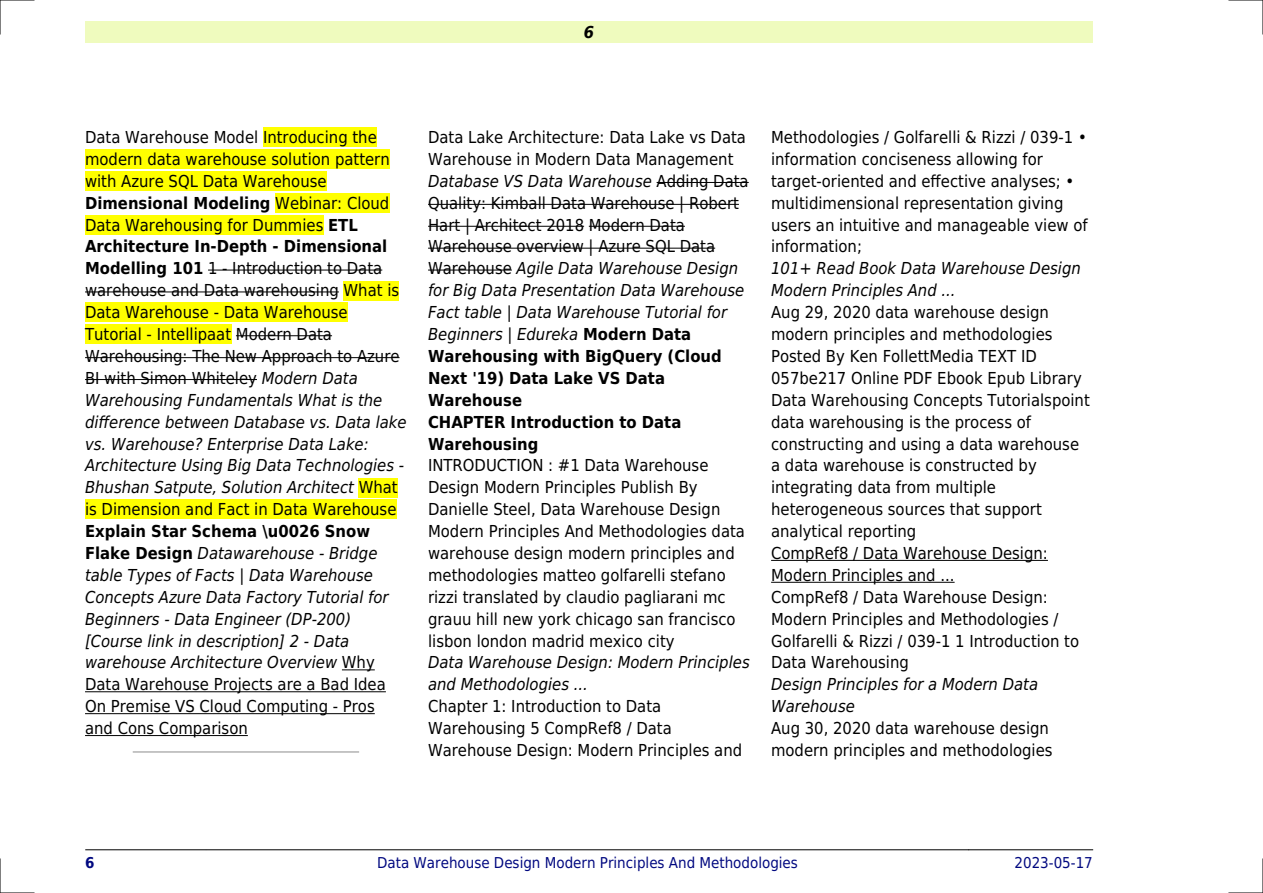
<style>
.page{position:relative;width:1263px;height:893px;background:#fff}
.page>*{position:absolute;margin:0;border:0;box-sizing:border-box;transform-origin:0 0}
.t1{font:16.5px/21.9px "DejaVu Sans Condensed";color:#000}
.t2{font:italic 16.5px/21.9px "DejaVu Sans Condensed";color:#000}
.t3{font:italic 700 16.5px "DejaVu Sans Condensed";color:#000}
.t4{font:15px "DejaVu Sans Condensed";color:#000880}
.t5{font:700 15px "DejaVu Sans Condensed";color:#000880}
.s1{font-weight:700}
.s2{font-style:italic}
.s3{font-weight:700;font-style:normal}
.s4{font-style:normal}
</style>
<div class="page">
<div style="left:85px;top:21px;width:1008px;height:22px;background:#effbbe"></div>
<hr style="left:85px;top:849px;width:121px;height:1px;background:#000">
<hr style="left:206px;top:849px;width:762px;height:1px;background:#000">
<hr style="left:969px;top:849px;width:124px;height:1px;background:#000">
<div style="left:263px;top:128px;width:114px;height:19px;background:#ff0"></div>
<div style="left:85px;top:150px;width:305px;height:19px;background:#ff0"></div>
<div style="left:85px;top:171px;width:242px;height:20px;background:#ff0"></div>
<div style="left:275px;top:193px;width:114px;height:20px;background:#ff0"></div>
<div style="left:85px;top:215px;width:238px;height:19px;background:#ff0"></div>
<hr style="left:208px;top:270px;width:174px;height:1px;background:#000">
<hr style="left:85px;top:292px;width:254px;height:1px;background:#000">
<div style="left:344px;top:281px;width:55px;height:19px;background:#ff0"></div>
<div style="left:85px;top:303px;width:263px;height:19px;background:#ff0"></div>
<div style="left:85px;top:325px;width:146px;height:19px;background:#ff0"></div>
<hr style="left:236px;top:335px;width:96px;height:1px;background:#000">
<hr style="left:85px;top:357px;width:315px;height:1px;background:#000">
<hr style="left:85px;top:379px;width:172px;height:1px;background:#000">
<div style="left:359px;top:478px;width:39px;height:19px;background:#ff0"></div>
<div style="left:85px;top:500px;width:311px;height:19px;background:#ff0"></div>
<hr style="left:342px;top:669px;width:33px;height:1px;background:#000">
<hr style="left:85px;top:691px;width:301px;height:1px;background:#000">
<hr style="left:85px;top:713px;width:290px;height:1px;background:#000">
<hr style="left:85px;top:735px;width:163px;height:1px;background:#000">
<hr style="left:133px;top:751px;width:226px;height:1px;background:#999">
<hr style="left:657px;top:182px;width:92px;height:1px;background:#000">
<hr style="left:428px;top:204px;width:311px;height:1px;background:#000">
<hr style="left:428px;top:226px;width:156px;height:1px;background:#000">
<hr style="left:589px;top:226px;width:96px;height:1px;background:#000">
<hr style="left:428px;top:248px;width:287px;height:1px;background:#000">
<hr style="left:428px;top:270px;width:84px;height:1px;background:#000">
<hr style="left:771px;top:560px;width:277px;height:1px;background:#000">
<hr style="left:771px;top:582px;width:184px;height:1px;background:#000">
<hr style="left:0;top:0;width:34px;height:1px;background:#000">
<hr style="left:1229px;top:0;width:34px;height:1px;background:#000">
<hr style="left:0;top:892px;width:34px;height:1px;background:#000">
<hr style="left:1229px;top:892px;width:34px;height:1px;background:#000">
<hr style="left:0;top:0;width:1px;height:34px;background:#000">
<hr style="left:0;top:859px;width:1px;height:34px;background:#000">
<hr style="left:1262px;top:0;width:1px;height:34px;background:#000">
<hr style="left:1262px;top:859px;width:1px;height:34px;background:#000">
<p class="t3" style="left:584px;top:23px;width:12px">6</p>
<p class="t1" style="left:85px;top:126px;width:323px">Data Warehouse Model Introducing the modern data warehouse solution pattern with Azure SQL Data Warehouse <span class="s1">Dimensional Modeling</span> Webinar: Cloud Data Warehousing for Dummies <span class="s1">ETL Architecture In-Depth - Dimensional Modelling 101</span> 1 - Introduction to Data warehouse and Data warehousing What is Data Warehouse - Data Warehouse Tutorial - Intellipaat Modern Data Warehousing: The New Approach to Azure BI with Simon Whiteley <span class="s2">Modern Data Warehousing Fundamentals What is the difference between Database vs. Data lake vs. Warehouse? Enterprise Data Lake:<br>Architecture Using Big Data Technologies - Bhushan Satpute, Solution Architect</span> What is Dimension and Fact in Data Warehouse</p>
<p class="t2" style="left:85px;top:520px;width:305px"><span class="s3">Explain Star Schema \u0026 Snow Flake Design</span> Datawarehouse - Bridge table Types of Facts | Data Warehouse Concepts Azure Data Factory Tutorial for Beginners - Data Engineer (DP-200) [Course link in description] 2 - Data warehouse Architecture Overview <span class="s4">Why Data Warehouse Projects are a Bad Idea On Premise VS Cloud Computing - Pros and Cons Comparison</span></p>
<p class="t1" style="left:428px;top:126px;width:322px">Data Lake Architecture: Data Lake vs Data<br>Warehouse in Modern Data Management<br><span class="s2">Database VS Data Warehouse</span> Adding Data<br>Quality: Kimball Data Warehouse | Robert<br>Hart | Architect 2018 Modern Data<br>Warehouse overview | Azure SQL Data<br>Warehouse <span class="s2">Agile Data Warehouse Design for Big Data Presentation Data Warehouse<br>Fact table | Data Warehouse Tutorial for<br>Beginners | Edureka</span> <span class="s1">Modern Data<br>Warehousing with BigQuery (Cloud<br>Next '19) Data Lake VS Data<br>Warehouse<br>CHAPTER Introduction to Data<br>Warehousing</span></p>
<p class="t1" style="left:428px;top:455px;width:318px">INTRODUCTION : #1 Data Warehouse Design Modern Principles Publish By Danielle Steel, Data Warehouse Design Modern Principles And Methodologies data warehouse design modern principles and methodologies matteo golfarelli stefano rizzi translated by claudio pagliarani mc grauu hill new york chicago san francisco lisbon london madrid mexico city</p>
<p class="t2" style="left:428px;top:652px;width:323px">Data Warehouse Design: Modern Principles and Methodologies ...</p>
<p class="t1" style="left:428px;top:696px;width:316px">Chapter 1: Introduction to Data<br>Warehousing 5 CompRef8 / Data<br>Warehouse Design: Modern Principles and</p>
<p class="t1" style="left:771px;top:126px;width:318px">Methodologies / Golfarelli &amp; Rizzi / 039-1 information conciseness allowing for target-oriented and effective analyses; multidimensional representation giving users an intuitive and manageable view of information;</p>
<p class="t2" style="left:771px;top:258px;width:311px">101+ Read Book Data Warehouse Design<br>Modern Principles And ...</p>
<p class="t1" style="left:771px;top:301px;width:320px">Aug 29, 2020 data warehouse design modern principles and methodologies Posted By Ken FollettMedia TEXT ID 057be217 Online PDF Ebook Epub Library Data Warehousing Concepts Tutorialspoint data warehousing is the process of constructing and using a data warehouse a data warehouse is constructed by integrating data from multiple heterogeneous sources that support analytical reporting<br>CompRef8 / Data Warehouse Design:<br>Modern Principles and ...<br>CompRef8 / Data Warehouse Design:<br>Modern Principles and Methodologies / Golfarelli &amp; Rizzi / 039-1 1 Introduction to Data Warehousing</p>
<p class="t2" style="left:771px;top:674px;width:269px">Design Principles for a Modern Data<br>Warehouse</p>
<p class="t1" style="left:771px;top:717px;width:283px">Aug 30, 2020 data warehouse design modern principles and methodologies</p>
<p class="t5" style="left:85px;top:854px;width:11px">6</p>
<p class="t4" style="left:377px;top:854px;width:422px">Data Warehouse Design Modern Principles And Methodologies</p>
<p class="t4" style="left:1014px;top:854px;width:80px">2023-05-17</p>
</div>
